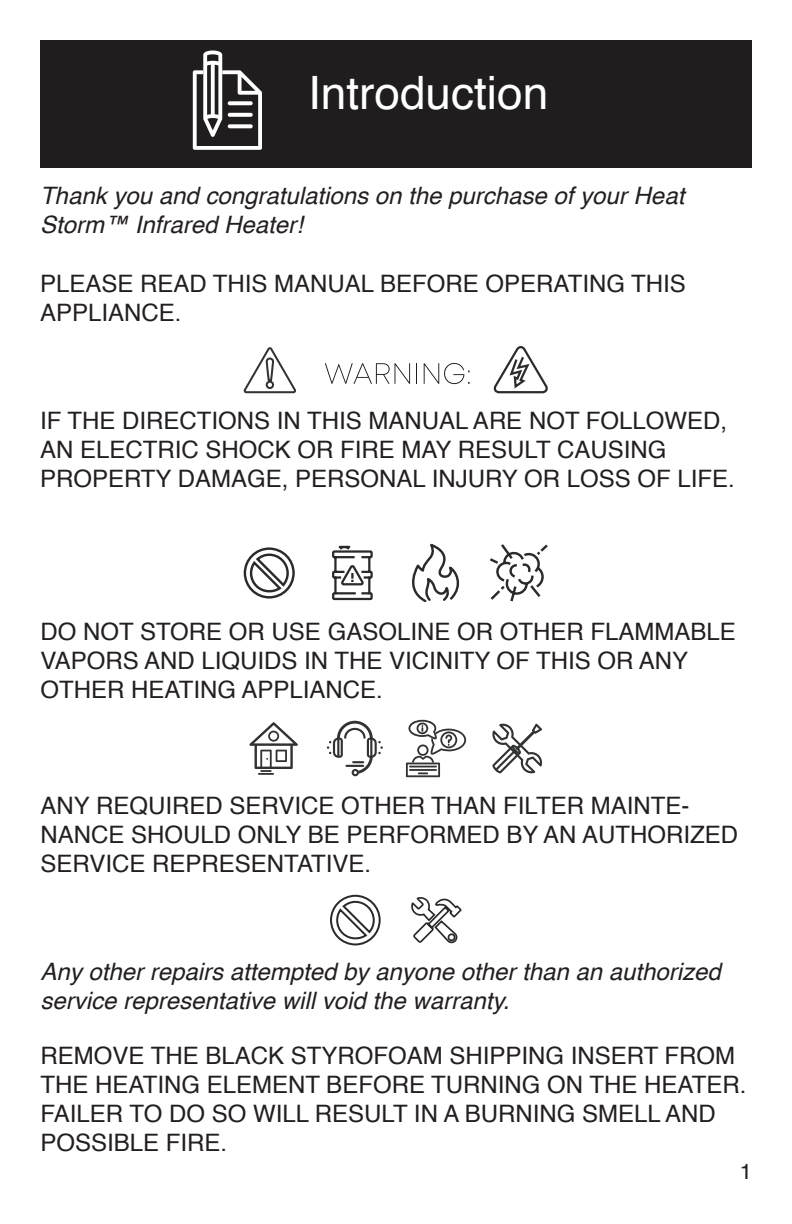
<style>
.page{position:relative;width:792px;height:1224px;background:#fff}
.page>*{position:absolute;margin:0;border:0;box-sizing:border-box;transform-origin:0 0}
.t1{font:46px "Helvetica";color:#fff}
.t2{font:24px/28.8px "Helvetica";color:#231f20}
.t3{font:italic 24px/28.8px "Helvetica";color:#231f20}
.t4{font:22px "Helvetica";color:#231f20}
</style>
<div class="page">
<div style="left:40px;top:40px;width:712px;height:127px;background:#201d1e"></div>
<svg style="left:193px;top:51px;width:69px;height:99px"></svg>
<svg style="left:228px;top:101px;width:25px;height:4px"></svg>
<svg style="left:228px;top:113px;width:25px;height:4px"></svg>
<svg style="left:228px;top:124px;width:25px;height:4px"></svg>
<svg style="left:243px;top:347px;width:53px;height:47px"></svg>
<svg style="left:325px;top:363px;width:85px;height:21px"></svg>
<svg style="left:416px;top:363px;width:1px;height:21px"></svg>
<svg style="left:424px;top:363px;width:46px;height:21px"></svg>
<svg style="left:493px;top:346px;width:55px;height:48px"></svg>
<svg style="left:243px;top:543px;width:305px;height:60px"></svg>
<svg style="left:406px;top:720px;width:60px;height:57px"></svg>
<svg style="left:249px;top:722px;width:49px;height:53px"></svg>
<svg style="left:492px;top:724px;width:50px;height:49px"></svg>
<svg style="left:327px;top:721px;width:56px;height:55px"></svg>
<svg style="left:411px;top:897px;width:51px;height:47px"></svg>
<svg style="left:330px;top:894px;width:51px;height:52px"></svg>
<h1 class="t1" style="left:308px;top:57px;width:242px">Introduction</h1>
<p class="t3" style="left:40px;top:182px;width:646px">Thank you and congratulations on the purchase of your Heat<br>Storm™ Infrared Heater!</p>
<p class="t2" style="left:40px;top:270px;width:647px">PLEASE READ THIS MANUAL BEFORE OPERATING THIS<br>APPLIANCE.</p>
<p class="t2" style="left:40px;top:407px;width:696px">IF THE DIRECTIONS IN THIS MANUAL ARE NOT FOLLOWED,<br>AN ELECTRIC SHOCK OR FIRE MAY RESULT CAUSING<br>PROPERTY DAMAGE, PERSONAL INJURY OR LOSS OF LIFE.</p>
<p class="t2" style="left:40px;top:618px;width:697px">DO NOT STORE OR USE GASOLINE OR OTHER FLAMMABLE<br>VAPORS AND LIQUIDS IN THE VICINITY OF THIS OR ANY<br>OTHER HEATING APPLIANCE.</p>
<p class="t2" style="left:40px;top:792px;width:699px">ANY REQUIRED SERVICE OTHER THAN FILTER MAINTE-<br>NANCE SHOULD ONLY BE PERFORMED BY AN AUTHORIZED<br>SERVICE REPRESENTATIVE.</p>
<p class="t3" style="left:40px;top:958px;width:682px">Any other repairs attempted by anyone other than an authorized service representative will void the warranty.</p>
<p class="t2" style="left:40px;top:1042px;width:707px">REMOVE THE BLACK STYROFOAM SHIPPING INSERT FROM THE HEATING ELEMENT BEFORE TURNING ON THE HEATER.<br>FAILER TO DO SO WILL RESULT IN A BURNING SMELL AND POSSIBLE FIRE.</p>
<p class="t4" style="left:740px;top:1154px;width:14px">1</p>
</div>
